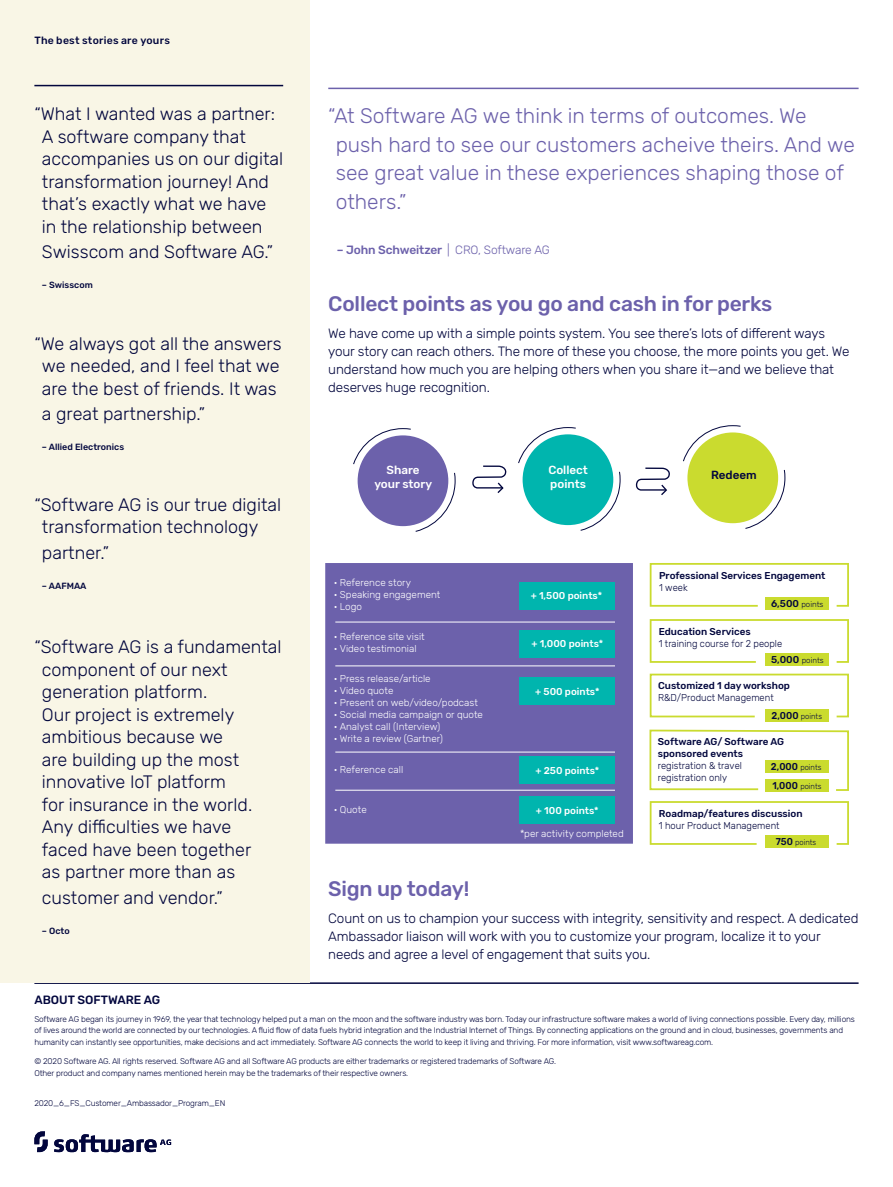
<style>
.page{position:relative;width:893px;height:1187px;background:#fff}
.page>*{position:absolute;margin:0;border:0;box-sizing:border-box;transform-origin:0 0}
.Quote_-_14_17__Pulse{font:300 21px/28.5px "Rubik";color:#6c61ab}
.Headline_2_-_14_18{font:500 21px "Rubik";letter-spacing:-.01em;color:#6c61ab}
.Quote_-_14_17__Pulse-2{font:300 18px/22.5px "Rubik";color:#02063d}
.Body_1_-_9_12__Dark{font:300 13.5px/18px "Rubik";letter-spacing:-.01em;color:#02063d}
.Quote_name_-_7_9__Pu{font:500 12px "Rubik";letter-spacing:-.01em;color:#6c61ab}
.t1{font:500 12px "Rubik";color:#02063d}
.t2{font:500 11.7px/14.1px "Rubik";color:#fff;text-align:center}
.t3{font:500 11.7px "Rubik";color:#02063d}
.Document_Title_-_7_9{font:500 10.5px "Rubik";letter-spacing:.02em;color:#02063d}
.t4{font:300 9.9px "Rubik";color:#fff}
.t5{font:500 9.9px/11.9px "Rubik";color:#02063d}
.t6{font:500 9.9px "Rubik";color:#fff}
.t7{font:300 9.9px/11.9px "Rubik";color:#02063d;scale:.95 1}
.Quote_-_14_17__Pulse-3{font:500 9px "Rubik";color:#02063d}
.t8{font:300 8.25px/11.2px "Rubik";letter-spacing:-.015em;color:#02063d}
.t9{font:300 7.95px "Rubik";color:#02063d;scale:.95 1}
.t10{font:300 7.95px "Rubik";color:#02063d}
.s1{font-weight:300}
.s2{font-weight:500;font-size:9.9px}
.s3{font-weight:500}
</style>
<div class="page">
<svg style="left:34px;top:1131px;width:137px;height:21px"></svg>
<hr style="left:34px;top:982px;width:825px;height:1px;background:#02063d">
<div style="left:0;top:0;width:309px;height:982px;background:#f9f6e6"></div>
<div style="left:325px;top:563px;width:308px;height:280px;background:#6c61ab"></div>
<div style="left:520px;top:582px;width:95px;height:28px;background:#00b5ae"></div>
<div style="left:520px;top:630px;width:95px;height:27px;background:#00b5ae"></div>
<div style="left:520px;top:677px;width:95px;height:28px;background:#00b5ae"></div>
<div style="left:520px;top:756px;width:95px;height:28px;background:#00b5ae"></div>
<div style="left:520px;top:796px;width:95px;height:28px;background:#00b5ae"></div>
<div style="left:766px;top:597px;width:63px;height:12px;background:#cadb2f"></div>
<svg style="left:649px;top:563px;width:200px;height:44px"></svg>
<div style="left:766px;top:653px;width:63px;height:12px;background:#cadb2f"></div>
<svg style="left:649px;top:619px;width:200px;height:44px"></svg>
<div style="left:766px;top:709px;width:63px;height:12px;background:#cadb2f"></div>
<svg style="left:649px;top:673px;width:200px;height:45px"></svg>
<div style="left:766px;top:835px;width:63px;height:12px;background:#cadb2f"></div>
<svg style="left:649px;top:801px;width:200px;height:44px"></svg>
<svg style="left:649px;top:729px;width:200px;height:62px"></svg>
<div style="left:358px;top:435px;width:90px;height:91px;background:#6c61ab;border-radius:50%"></div>
<svg style="left:353px;top:428px;width:59px;height:37px"></svg>
<svg style="left:415px;top:472px;width:41px;height:60px"></svg>
<div style="left:523px;top:434px;width:90px;height:91px;background:#00b5ae;border-radius:50%"></div>
<svg style="left:518px;top:427px;width:59px;height:37px"></svg>
<svg style="left:580px;top:471px;width:41px;height:60px"></svg>
<div style="left:687px;top:432px;width:91px;height:91px;background:#cadb2f;border-radius:50%"></div>
<svg style="left:683px;top:425px;width:59px;height:37px"></svg>
<svg style="left:744px;top:469px;width:42px;height:60px"></svg>
<svg style="left:472px;top:465px;width:35px;height:28px"></svg>
<svg style="left:635px;top:467px;width:35px;height:28px"></svg>
<hr style="left:335px;top:621px;width:280px;height:1px;background:#fff">
<hr style="left:335px;top:665px;width:280px;height:1px;background:#fff">
<hr style="left:335px;top:751px;width:280px;height:1px;background:#fff">
<hr style="left:335px;top:789px;width:280px;height:1px;background:#fff">
<hr style="left:34px;top:85px;width:249px;height:1px;background:#02063d">
<hr style="left:328px;top:88px;width:531px;height:1px;background:#6c61ab">
<p class="Document_Title_-_7_9" style="left:34px;top:35px;width:137px">The best stories are yours</p>
<p class="Quote_-_14_17__Pulse-2" style="left:42px;top:103px;width:243px;text-indent:-8px">“What I wanted was a partner:<br>A software company that accompanies us on our digital transformation journey! And that’s exactly what we have in the relationship between</p>
<p class="Quote_-_14_17__Pulse-2" style="left:42px;top:241px;width:233px">Swisscom and Software AG.”</p>
<p class="Quote_-_14_17__Pulse-3" style="left:42px;top:280px;width:52px">– Swisscom</p>
<p class="Quote_-_14_17__Pulse-2" style="left:34px;top:332px;width:249px;text-align:center">“We always got all the answers we needed, and I feel that we are the best of friends. It was</p>
<p class="Quote_-_14_17__Pulse-2" style="left:42px;top:403px;width:165px">a great partnership.”</p>
<p class="Quote_-_14_17__Pulse-3" style="left:42px;top:442px;width:84px">– Allied Electronics</p>
<p class="Quote_-_14_17__Pulse-2" style="left:42px;top:493px;width:241px;text-indent:-8px">“Software AG is our true digital transformation technology</p>
<p class="Quote_-_14_17__Pulse-2" style="left:42px;top:541px;width:69px">partner.”</p>
<p class="Quote_-_14_17__Pulse-3" style="left:42px;top:580px;width:46px">– AAFMAA</p>
<p class="Quote_-_14_17__Pulse-2" style="left:42px;top:636px;width:241px;text-indent:-8px">“Software AG is a fundamental component of our next generation platform.<br>Our project is extremely ambitious because we<br>are building up the most innovative IoT platform<br>for insurance in the world.<br>Any difficulties we have faced have been together<br>as partner more than as</p>
<p class="Quote_-_14_17__Pulse-2" style="left:42px;top:886px;width:182px">customer and vendor.”</p>
<p class="Quote_-_14_17__Pulse-3" style="left:42px;top:925px;width:29px">– Octo</p>
<p class="Quote_-_14_17__Pulse" style="left:336px;top:102px;width:520px;text-indent:-8px">“At Software AG we think in terms of outcomes. We push hard to see our customers acheive theirs. And we see great value in these experiences shaping those of others.”</p>
<p class="Quote_name_-_7_9__Pu" style="left:337px;top:243px;width:215px">– John Schweitzer <span class="s1">| CRO, Software AG</span></p>
<p class="Headline_2_-_14_18" style="left:328px;top:292px;width:446px">Collect points as you go and cash in for perks</p>
<p class="Body_1_-_9_12__Dark" style="left:328px;top:325px;width:523px">We have come up with a simple points system. You see there’s lots of different ways your story can reach others. The more of these you choose, the more points you get. We understand how much you are helping others when you share it—and we believe that deserves huge recognition.</p>
<p class="t2" style="left:374px;top:463px;width:59px">Share your story</p>
<p class="t2" style="left:548px;top:463px;width:41px;text-align:left">Collect points</p>
<p class="t3" style="left:711px;top:468px;width:47px">Redeem</p>
<p class="t4" style="left:334px;top:577px;width:79px">• Reference story</p>
<p class="t4" style="left:334px;top:589px;width:108px">• Speaking engagement</p>
<p class="t4" style="left:334px;top:600px;width:30px">• Logo</p>
<p class="t4" style="left:334px;top:631px;width:93px">• Reference site visit</p>
<p class="t4" style="left:334px;top:643px;width:84px">• Video testimonial</p>
<p class="t4" style="left:334px;top:673px;width:99px">• Press release/article</p>
<p class="t4" style="left:334px;top:685px;width:61px">• Video quote</p>
<p class="t4" style="left:334px;top:697px;width:146px">• Present on web/video/podcast</p>
<p class="t4" style="left:334px;top:709px;width:151px">• Social media campaign or quote</p>
<p class="t4" style="left:334px;top:720px;width:108px">• Analyst call (Interview)</p>
<p class="t4" style="left:334px;top:732px;width:111px">• Write a review (Gartner)</p>
<p class="t4" style="left:334px;top:764px;width:71px">• Reference call</p>
<p class="t4" style="left:334px;top:803px;width:35px">• Quote</p>
<p class="t6" style="left:531px;top:589px;width:73px">+ 1,500 points*</p>
<p class="t6" style="left:531px;top:638px;width:73px">+ 1,000 points*</p>
<p class="t6" style="left:535px;top:686px;width:66px">+ 500 points*</p>
<p class="t6" style="left:535px;top:764px;width:65px">+ 250 points*</p>
<p class="t6" style="left:536px;top:804px;width:64px">+ 100 points*</p>
<p class="t4" style="left:520px;top:827px;width:105px">*per activity completed</p>
<p class="t5" style="left:659px;top:570px;width:168px">Professional Services Engagement<br><span class="s1">1 week</span></p>
<p class="t10" style="left:771px;top:599px;width:54px"><span class="s2">6,500</span> points</p>
<p class="t7" style="left:659px;top:625px;width:131px"><span class="s3">Education Services<br></span>1 training course for 2 people</p>
<p class="t10" style="left:771px;top:655px;width:54px"><span class="s2">5,000</span> points</p>
<p class="t5" style="left:658px;top:680px;width:133px">Customized 1 day workshop<br><span class="s1">R&amp;D/Product Management</span></p>
<p class="t9" style="left:771px;top:711px;width:55px"><span class="s2">2,000</span> points</p>
<p class="t5" style="left:658px;top:736px;width:128px">Software AG/ Software AG sponsored events <span class="s1">registration &amp; travel registration only</span></p>
<p class="t9" style="left:771px;top:762px;width:55px"><span class="s2">2,000</span> points</p>
<p class="t9" style="left:772px;top:781px;width:53px"><span class="s2">1,000</span> points</p>
<p class="t5" style="left:659px;top:807px;width:145px">Roadmap/features discussion<br><span class="s1">1 hour Product Management</span></p>
<p class="t9" style="left:776px;top:837px;width:44px"><span class="s2">750</span> points</p>
<p class="Headline_2_-_14_18" style="left:328px;top:876px;width:143px">Sign up today!</p>
<p class="Body_1_-_9_12__Dark" style="left:328px;top:909px;width:532px">Count on us to champion your success with integrity, sensitivity and respect. A dedicated<br>Ambassador liaison will work with you to customize your program, localize it to your needs and agree a level of engagement that suits you.</p>
<h3 class="t1" style="left:34px;top:993px;width:127px">ABOUT SOFTWARE AG</h3>
<p class="t8" style="left:34px;top:1013px;width:822px">Software AG began its journey in 1969, the year that technology helped put a man on the moon and the software industry was born. Today our infrastructure software makes a world of living connections possible. Every day, millions of lives around the world are connected by our technologies. A fluid flow of data fuels hybrid integration and the Industrial Internet of Things. By connecting applications on the ground and in cloud, businesses, governments and humanity can instantly see opportunities, make decisions and act immediately. Software AG connects the world to keep it living and thriving. For more information, visit www.softwareag.com.</p>
<p class="t8" style="left:34px;top:1056px;width:523px">© 2020 Software AG. All rights reserved. Software AG and all Software AG products are either trademarks or registered trademarks of Software AG.<br>Other product and company names mentioned herein may be the trademarks of their respective owners.</p>
<p class="t8" style="left:34px;top:1098px;width:192px">2020_6_FS_Customer_Ambassador_Program_EN</p>
</div>
